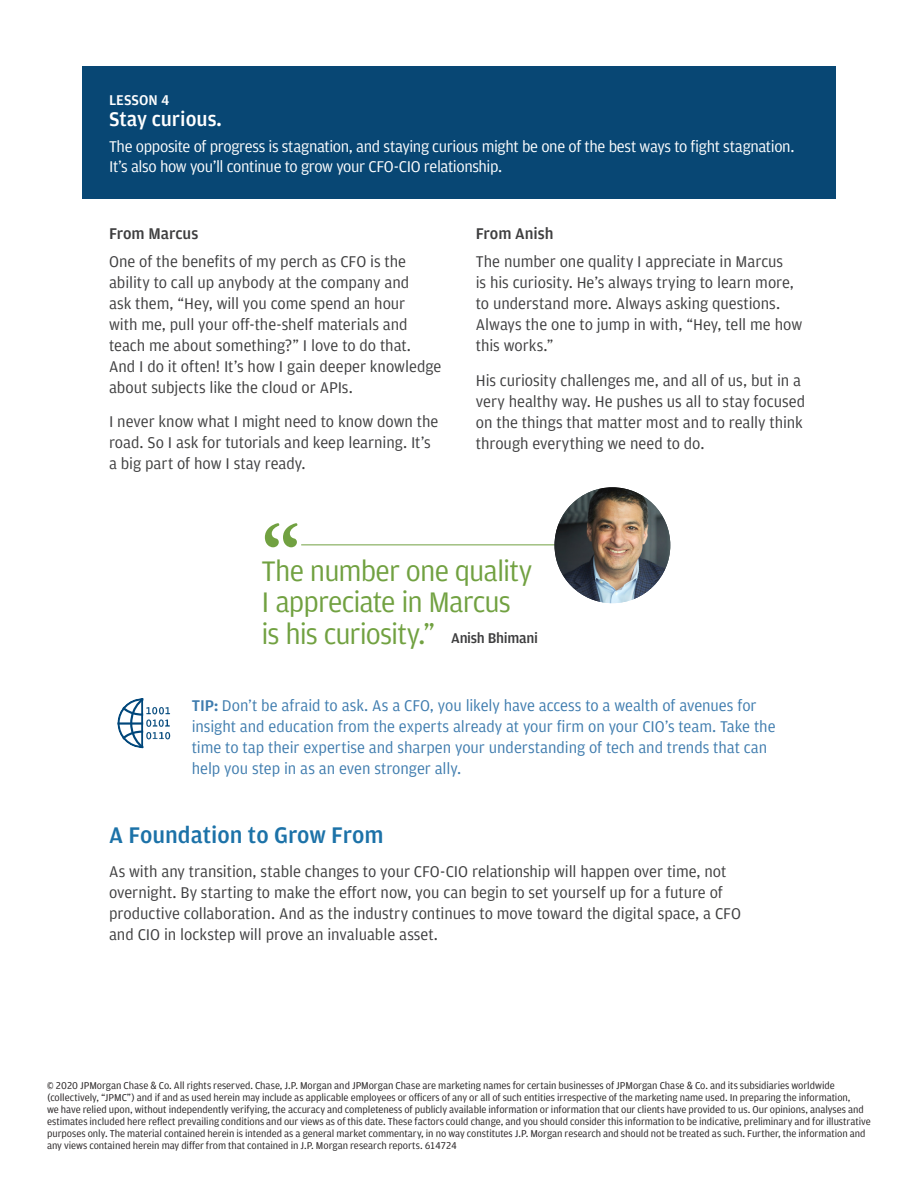
<style>
.page{position:relative;width:918px;height:1188px;background:#fff}
.page>*{position:absolute;margin:0;border:0;box-sizing:border-box;transform-origin:0 0}
.t1{font:700 82.8px "Adobe Garamond Pro";color:#70a141}
.t2{font:30px/31.5px "Amplitude TF";letter-spacing:-.035em;color:#70a141}
.p_h3{font:700 24px "Amplitude TF";color:#1c72a8}
.t3{font:700 21px "Amplitude TF";color:#fff}
.t4{font:16.5px/21px "Amplitude TF";letter-spacing:-.005em;color:#414042}
.p_body_intro{font:16.5px/21px "Amplitude TF";letter-spacing:-.005em;color:#3e3e3f}
.p_body_intro-2{font:16.5px/21px "Amplitude TF";letter-spacing:-.005em;color:#3f7cae}
.t5{font:16.5px/19.5px "Amplitude TF";letter-spacing:-.025em;color:#fff}
.t6{font:700 15px "Amplitude TF";letter-spacing:-.02em;color:#414042}
.t7{font:700 15px "Amplitude TF";color:#fff}
.p_disclosures{font:10.5px/12px "Amplitude TF";letter-spacing:-.005em;color:#231f20}
.t8{font:10.5px "Amplitude TF";color:#000}
.s1{font-weight:700}
</style>
<div class="page">
<div style="left:82px;top:66px;width:754px;height:133px;background:#084774"></div>
<hr style="left:301px;top:544px;width:306px;height:1px;background:#71a141">
<img style="left:554px;top:487px;width:116px;height:116px;border-radius:58px">
<svg style="left:117px;top:698px;width:53px;height:50px"></svg>
<p class="t7" style="left:109px;top:92px;width:62px">LESSON 4</p>
<p class="t3" style="left:109px;top:107px;width:114px">Stay curious.</p>
<p class="t5" style="left:109px;top:137px;width:687px">The opposite of progress is stagnation, and staying curious might be one of the best ways to fight stagnation.<br>It’s also how you’ll continue to grow your CFO-CIO relationship.</p>
<p class="t4" style="left:109px;top:220px;width:299px;line-height:27.8px"><span class="s1">From Marcus<br></span>One of the benefits of my perch as CFO is the</p>
<p class="t4" style="left:109px;top:272px;width:334px">ability to call up anybody at the company and<br>ask them, “Hey, will you come spend an hour<br>with me, pull your off-the-shelf materials and teach me about something?” I love to do that.<br>And I do it often! It’s how I gain deeper knowledge about subjects like the cloud or APIs.</p>
<p class="t4" style="left:109px;top:411px;width:331px">I never know what I might need to know down the road. So I ask for tutorials and keep learning. It’s a big part of how I stay ready.</p>
<p class="p_body_intro" style="left:240px;top:314px;width:6px">f</p>
<p class="t1" style="left:261px;top:507px;width:41px">“</p>
<p class="t4" style="left:476px;top:219px;width:309px;line-height:28.5px"><span class="s1">From Anish<br></span>The number one quality I appreciate in Marcus</p>
<p class="t4" style="left:476px;top:273px;width:328px">is his curiosity. He’s always trying to learn more, to understand more. Always asking questions.<br>Always the one to jump in with, “Hey, tell me how this works.”</p>
<p class="t4" style="left:476px;top:370px;width:331px">His curiosity challenges me, and all of us, but in a very healthy way. He pushes us all to stay focused on the things that matter most and to really think through everything we need to do.</p>
<p class="t2" style="left:261px;top:555px;width:272px">The number one quality<br>I appreciate in Marcus is his curiosity.”</p>
<p class="t6" style="left:451px;top:630px;width:88px">Anish Bhimani</p>
<p class="p_body_intro-2" style="left:192px;top:695px;width:585px"><span class="s1">TIP:</span> Don’t be afraid to ask. As a CFO, you likely have access to a wealth of avenues for insight and education from the experts already at your firm on your CIO’s team. Take the time to tap their expertise and sharpen your understanding of tech and trends that can help you step in as an even stronger ally.</p>
<p class="p_h3" style="left:109px;top:821px;width:276px">A Foundation to Grow From</p>
<p class="p_body_intro" style="left:109px;top:861px;width:633px">As with any transition, stable changes to your CFO-CIO relationship will happen over time, not overnight. By starting to make the effort now, you can begin to set yourself up for a future of productive collaboration. And as the industry continues to move toward the digital space, a CFO and CIO in lockstep will prove an invaluable asset.</p>
<p class="t4" style="left:347px;top:882px;width:6px">f</p>
<p class="p_disclosures" style="left:47px;top:1080px;width:825px">© 2020 JPMorgan Chase &amp; Co. All rights reserved. Chase, J.P. Morgan and JPMorgan Chase are marketing names for certain businesses of JPMorgan Chase &amp; Co. and its subsidiaries worldwide (collectively, “JPMC”) and if and as used herein may include as applicable employees or officers of any or all of such entities irrespective of the marketing name used. In preparing the information,<br>we have relied upon, without independently verifying, the accuracy and completeness of publicly available information or information that our clients have provided to us. Our opinions, analyses and estimates included here reflect prevailing conditions and our views as of this date. These factors could change, and you should consider this information to be indicative, preliminary and for illustrative purposes only. The material contained herein is intended as a general market commentary, in no way constitutes J.P. Morgan research and should not be treated as such. Further, the information and any views contained herein may differ from that contained in J.P. Morgan research reports. 614724</p>
<p class="t8" style="left:66px;top:1080px;width:13px">19</p>
<p class="t8" style="left:182px;top:1080px;width:4px">l</p>
<p class="t8" style="left:414px;top:1092px;width:10px">f</p>
<p class="t8" style="left:189px;top:1140px;width:5px">f</p>
</div>
